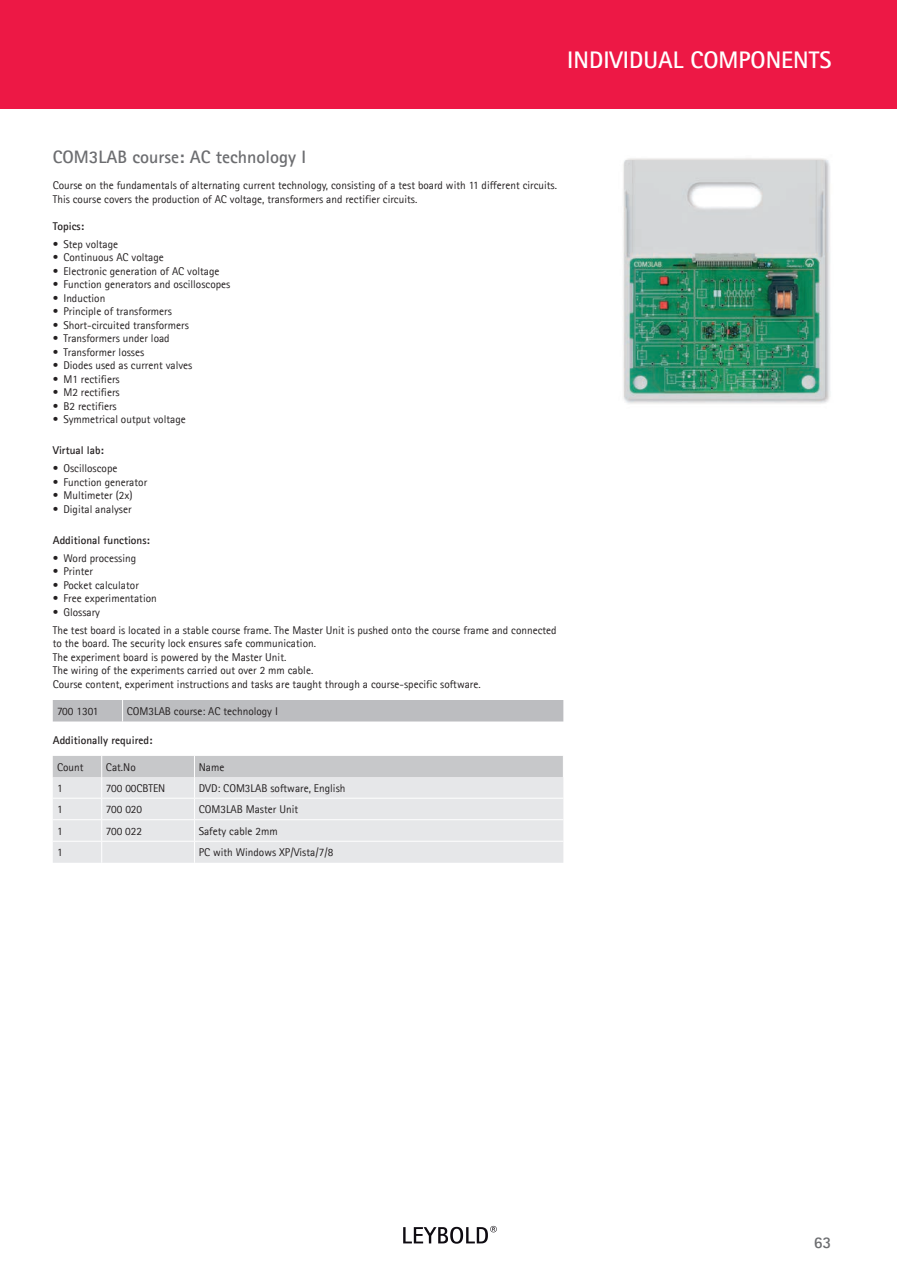
<style>
.page{position:relative;width:897px;height:1267px;background:#fff}
.page>*{position:absolute;margin:0;border:0;box-sizing:border-box;transform-origin:0 0}
.t1{font:700 24px "Agfa Rotis Sans Serif";color:#fff}
.t2{font:700 18px "Agfa Rotis Sans Serif";color:#6c6d70}
.t3{font:700 16.5px "Agfa Rotis Sans Serif";color:#6c6d70}
.t4{font:11.25px/13.5px "Agfa Rotis Sans Serif";color:#231f20}
.t5{font:700 11.25px "Agfa Rotis Sans Serif";color:#231f20}
</style>
<div class="page">
<svg style="left:403px;top:1225px;width:93px;height:18px"></svg>
<div style="left:0;top:0;width:896px;height:108px;background:#ed1845"></div>
<div style="left:53px;top:700px;width:510px;height:21px;background:#bcbdc0"></div>
<svg style="left:53px;top:756px;width:510px;height:106px;background:#e0e1e3"></svg>
<img style="left:623px;top:158px;width:208px;height:246px">
<h1 class="t1" style="left:567px;top:45px;width:265px">INDIVIDUAL COMPONENTS</h1>
<h2 class="t2" style="left:53px;top:145px;width:255px">COM3LAB course: AC technology I</h2>
<p class="t4" style="left:53px;top:179px;width:505px">Course on the fundamentals of alternating current technology, consisting of a test board with 11 different circuits.<br>This course covers the production of AC voltage, transformers and rectifier circuits.</p>
<p class="t5" style="left:53px;top:219px;width:33px">Topics:</p>
<p class="t4" style="left:53px;top:237px;width:67px">• Step voltage</p>
<p class="t4" style="left:53px;top:250px;width:113px">• Continuous AC voltage</p>
<p class="t4" style="left:53px;top:264px;width:168px">• Electronic generation of AC voltage</p>
<p class="t4" style="left:53px;top:277px;width:179px">• Function generators and oscilloscopes</p>
<p class="t4" style="left:53px;top:291px;width:54px">• Induction</p>
<p class="t4" style="left:53px;top:304px;width:121px">• Principle of transformers</p>
<p class="t4" style="left:53px;top:318px;width:138px">• Short-circuited transformers</p>
<p class="t4" style="left:53px;top:331px;width:118px">• Transformers under load</p>
<p class="t4" style="left:53px;top:345px;width:93px">• Transformer losses</p>
<p class="t4" style="left:53px;top:358px;width:141px">• Diodes used as current valves</p>
<p class="t4" style="left:53px;top:372px;width:68px">• M1 rectifiers</p>
<p class="t4" style="left:53px;top:385px;width:68px">• M2 rectifiers</p>
<p class="t4" style="left:53px;top:399px;width:65px">• B2 rectifiers</p>
<p class="t4" style="left:53px;top:412px;width:134px">• Symmetrical output voltage</p>
<p class="t5" style="left:53px;top:443px;width:53px">Virtual lab:</p>
<p class="t4" style="left:53px;top:461px;width:66px">• Oscilloscope</p>
<p class="t4" style="left:53px;top:475px;width:96px">• Function generator</p>
<p class="t4" style="left:53px;top:488px;width:81px">• Multimeter (2x)</p>
<p class="t4" style="left:53px;top:502px;width:80px">• Digital analyser</p>
<p class="t5" style="left:53px;top:533px;width:99px">Additional functions:</p>
<p class="t4" style="left:53px;top:551px;width:85px">• Word processing</p>
<p class="t4" style="left:53px;top:564px;width:42px">• Printer</p>
<p class="t4" style="left:53px;top:578px;width:88px">• Pocket calculator</p>
<p class="t4" style="left:53px;top:591px;width:105px">• Free experimentation</p>
<p class="t4" style="left:53px;top:603px;width:505px;line-height:17.7px">• Glossary<br>The test board is located in a stable course frame. The Master Unit is pushed onto the course frame and connected</p>
<p class="t4" style="left:53px;top:636px;width:429px">to the board. The security lock ensures safe communication.<br>The experiment board is powered by the Master Unit.<br>The wiring of the experiments carried out over 2 mm cable.<br>Course content, experiment instructions and tasks are taught through a course-specific software.</p>
<p class="t4" style="left:57px;top:704px;width:43px">700 1301</p>
<p class="t4" style="left:127px;top:704px;width:152px">COM3LAB course: AC technology I</p>
<p class="t5" style="left:53px;top:732px;width:101px">Additionally required:</p>
<p class="t4" style="left:57px;top:760px;width:28px">Count</p>
<p class="t4" style="left:106px;top:760px;width:31px">Cat.No</p>
<p class="t4" style="left:199px;top:760px;width:27px">Name</p>
<p class="t4" style="left:57px;top:781px;width:7px">1</p>
<p class="t4" style="left:106px;top:781px;width:61px">700 00CBTEN</p>
<p class="t4" style="left:199px;top:781px;width:148px">DVD: COM3LAB software, English</p>
<p class="t4" style="left:57px;top:802px;width:7px">1</p>
<p class="t4" style="left:106px;top:802px;width:38px">700 020</p>
<p class="t4" style="left:199px;top:802px;width:101px">COM3LAB Master Unit</p>
<p class="t4" style="left:57px;top:824px;width:7px">1</p>
<p class="t4" style="left:106px;top:824px;width:38px">700 022</p>
<p class="t4" style="left:199px;top:824px;width:80px">Safety cable 2mm</p>
<p class="t4" style="left:57px;top:845px;width:7px">1</p>
<p class="t4" style="left:199px;top:845px;width:136px">PC with Windows XP/Vista/7/8</p>
<h3 class="t3" style="left:813px;top:1232px;width:19px">63</h3>
</div>
